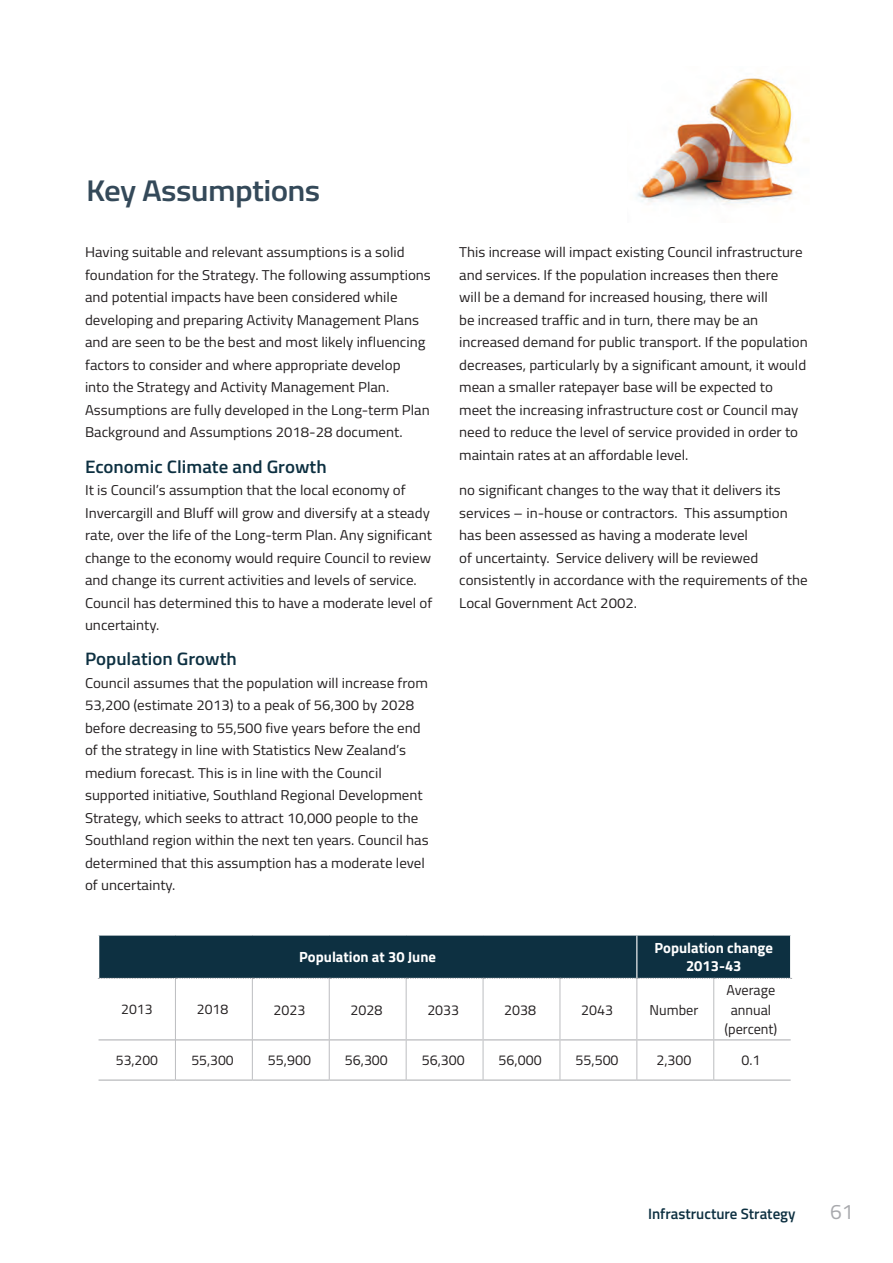
<style>
.page{position:relative;width:893px;height:1263px;background:#fff}
.page>*{position:absolute;margin:0;border:0;box-sizing:border-box;transform-origin:0 0}
.t1{font:600 30px "Titillium";letter-spacing:-.02em;color:#344959;scale:1.1 1}
.t2{font:21px "Titillium";color:#a8a9ad}
.t3{font:600 18px "Titillium";color:#0d3041;scale:1.05 1}
.t4{font:600 15px "Titillium";color:#0d3041}
.t5{font:700 14.7px/17.7px "Titillium";color:#fff;text-align:center}
.t6{font:14.25px/22.5px "Titillium";color:#231f20;scale:1.05 1}
.t7{font:14.25px/19.5px "Titillium";color:#231f20;text-align:center}
.t8{font:13.95px "Titillium";color:#231f20}
</style>
<div class="page">
<img style="left:637px;top:78px;width:159px;height:127px">
<svg style="left:98px;top:935px;width:694px;height:44px;background:#173848"></svg>
<hr style="left:636px;top:935px;width:1px;height:43px;background:#fff">
<hr style="left:790px;top:935px;width:1px;height:43px;background:#fff">
<hr style="left:99px;top:1039px;width:76px;height:1px;background:#a8a9ad">
<hr style="left:176px;top:1039px;width:76px;height:1px;background:#a8a9ad">
<hr style="left:253px;top:1039px;width:76px;height:1px;background:#a8a9ad">
<hr style="left:330px;top:1039px;width:76px;height:1px;background:#a8a9ad">
<hr style="left:406px;top:1039px;width:77px;height:1px;background:#a8a9ad">
<hr style="left:483px;top:1039px;width:77px;height:1px;background:#a8a9ad">
<hr style="left:560px;top:1039px;width:76px;height:1px;background:#a8a9ad">
<hr style="left:637px;top:1039px;width:76px;height:1px;background:#a8a9ad">
<hr style="left:714px;top:1039px;width:77px;height:1px;background:#a8a9ad">
<hr style="left:99px;top:1080px;width:76px;height:1px;background:#a8a9ad">
<hr style="left:175px;top:1080px;width:77px;height:1px;background:#a8a9ad">
<hr style="left:252px;top:1080px;width:77px;height:1px;background:#a8a9ad">
<hr style="left:329px;top:1080px;width:77px;height:1px;background:#a8a9ad">
<hr style="left:406px;top:1080px;width:77px;height:1px;background:#a8a9ad">
<hr style="left:483px;top:1080px;width:77px;height:1px;background:#a8a9ad">
<hr style="left:560px;top:1080px;width:77px;height:1px;background:#a8a9ad">
<hr style="left:637px;top:1080px;width:77px;height:1px;background:#a8a9ad">
<hr style="left:714px;top:1080px;width:77px;height:1px;background:#a8a9ad">
<hr style="left:175px;top:979px;width:1px;height:61px;background:#bcbdc0">
<hr style="left:252px;top:979px;width:1px;height:61px;background:#bcbdc0">
<hr style="left:329px;top:979px;width:1px;height:61px;background:#bcbdc0">
<hr style="left:406px;top:979px;width:1px;height:61px;background:#bcbdc0">
<hr style="left:483px;top:979px;width:1px;height:61px;background:#bcbdc0">
<hr style="left:560px;top:979px;width:1px;height:61px;background:#bcbdc0">
<hr style="left:636px;top:979px;width:1px;height:61px;background:#bcbdc0">
<hr style="left:713px;top:979px;width:1px;height:61px;background:#bcbdc0">
<hr style="left:175px;top:1040px;width:1px;height:40px;background:#bcbdc0">
<hr style="left:252px;top:1040px;width:1px;height:40px;background:#bcbdc0">
<hr style="left:329px;top:1040px;width:1px;height:40px;background:#bcbdc0">
<hr style="left:406px;top:1040px;width:1px;height:40px;background:#bcbdc0">
<hr style="left:483px;top:1040px;width:1px;height:40px;background:#bcbdc0">
<hr style="left:560px;top:1040px;width:1px;height:40px;background:#bcbdc0">
<hr style="left:636px;top:1040px;width:1px;height:40px;background:#bcbdc0">
<hr style="left:713px;top:1040px;width:1px;height:40px;background:#bcbdc0">
<h1 class="t1" style="left:86px;top:168px;width:214px">Key Assumptions</h1>
<p class="t6" style="left:85px;top:240px;width:331px">Having suitable and relevant assumptions is a solid foundation for the Strategy. The following assumptions and potential impacts have been considered while developing and preparing Activity Management Plans and are seen to be the best and most likely influencing factors to consider and where appropriate develop<br>into the Strategy and Activity Management Plan.<br>Assumptions are fully developed in the Long-term Plan Background and Assumptions 2018-28 document.</p>
<p class="t3" style="left:85px;top:453px;width:232px">Economic Climate and Growth</p>
<p class="t6" style="left:85px;top:478px;width:332px">It is Council’s assumption that the local economy of Invercargill and Bluff will grow and diversify at a steady rate, over the life of the Long-term Plan. Any significant change to the economy would require Council to review and change its current activities and levels of service.<br>Council has determined this to have a moderate level of uncertainty.</p>
<p class="t3" style="left:85px;top:645px;width:146px">Population Growth</p>
<p class="t6" style="left:85px;top:671px;width:329px">Council assumes that the population will increase from 53,200 (estimate 2013) to a peak of 56,300 by 2028 before decreasing to 55,500 five years before the end of the strategy in line with Statistics New Zealand’s medium forecast. This is in line with the Council supported initiative, Southland Regional Development Strategy, which seeks to attract 10,000 people to the Southland region within the next ten years. Council has determined that this assumption has a moderate level of uncertainty.</p>
<p class="t6" style="left:459px;top:240px;width:333px">This increase will impact existing Council infrastructure and services. If the population increases then there<br>will be a demand for increased housing, there will<br>be increased traffic and in turn, there may be an increased demand for public transport. If the population decreases, particularly by a significant amount, it would mean a smaller ratepayer base will be expected to meet the increasing infrastructure cost or Council may need to reduce the level of service provided in order to maintain rates at an affordable level.</p>
<p class="t6" style="left:459px;top:478px;width:333px">no significant changes to the way that it delivers its services – in-house or contractors. This assumption has been assessed as having a moderate level<br>of uncertainty. Service delivery will be reviewed consistently in accordance with the requirements of the Local Government Act 2002.</p>
<p class="t5" style="left:299px;top:947px;width:138px">Population at 30 June</p>
<p class="t5" style="left:655px;top:939px;width:120px">Population change<br>2013-43</p>
<p class="t8" style="left:121px;top:999px;width:33px">2013</p>
<p class="t8" style="left:197px;top:999px;width:33px">2018</p>
<p class="t7" style="left:274px;top:999px;width:33px">2023</p>
<p class="t7" style="left:350px;top:999px;width:33px">2028</p>
<p class="t7" style="left:427px;top:999px;width:33px">2033</p>
<p class="t7" style="left:504px;top:999px;width:33px">2038</p>
<p class="t7" style="left:581px;top:999px;width:33px">2043</p>
<p class="t7" style="left:650px;top:999px;width:50px">Number</p>
<p class="t7" style="left:724px;top:979px;width:54px">Average annual (percent)</p>
<p class="t8" style="left:116px;top:1050px;width:44px">53,200</p>
<p class="t8" style="left:191px;top:1050px;width:44px">55,300</p>
<p class="t7" style="left:268px;top:1050px;width:45px">55,900</p>
<p class="t7" style="left:345px;top:1050px;width:45px">56,300</p>
<p class="t7" style="left:422px;top:1050px;width:45px">56,300</p>
<p class="t7" style="left:499px;top:1050px;width:45px">56,000</p>
<p class="t7" style="left:576px;top:1050px;width:45px">55,500</p>
<p class="t7" style="left:656px;top:1050px;width:37px">2,300</p>
<p class="t7" style="left:741px;top:1050px;width:21px">0.1</p>
<p class="t4" style="left:648px;top:1202px;width:149px">Infrastructure Strategy</p>
<h2 class="t2" style="left:830px;top:1196px;width:25px">61</h2>
</div>
